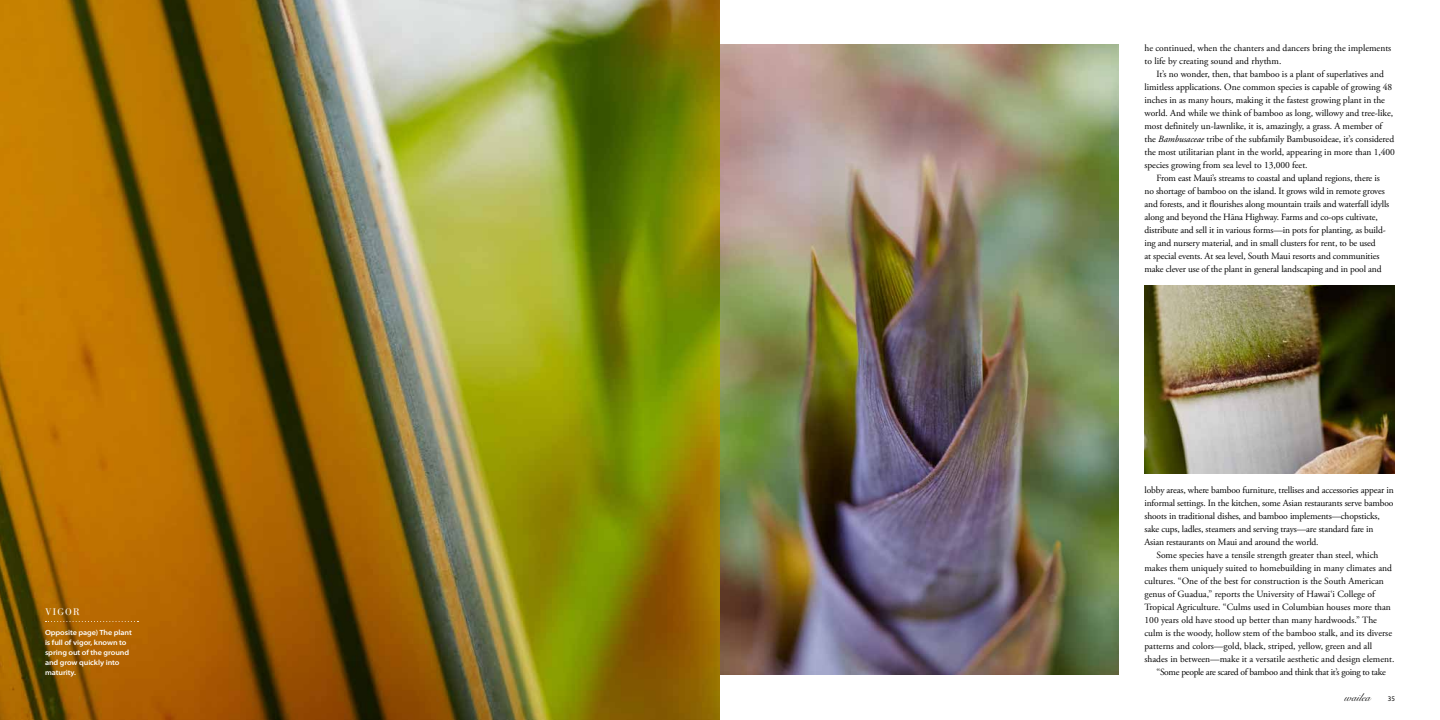
<style>
.page{position:relative;width:1440px;height:720px;background:#fff}
.page>*{position:absolute;margin:0;border:0;box-sizing:border-box;transform-origin:0 0}
.t1{font:11px "Snell Roundhand LT Std Scr";letter-spacing:.01em;color:#000}
.t2{font:10px "Bodoni Std";letter-spacing:.12em;color:#fff}
.t3{font:9.5px/13px "Adobe Garamond Pro";letter-spacing:-.005em;color:#000}
.t4{font:9.5px "Adobe Garamond Pro";letter-spacing:-.03em;color:#000}
.t5{font:600 semi-expanded 7.5px/10px "Myriad Pro";letter-spacing:-.01em;color:#fff}
.t6{font:7px "Myriad Pro";color:#000}
.s1{font-style:italic}
</style>
<div class="page">
<img style="left:0;top:0;width:720px;height:720px">
<img style="left:720px;top:44px;width:399px;height:631px">
<img style="left:1144px;top:285px;width:251px;height:189px">
<svg style="left:46px;top:621px;width:93px;height:1px"></svg>
<p class="t2" style="left:45px;top:606px;width:36px">VIGOR</p>
<p class="t5" style="left:45px;top:627px;width:88px">Opposite page) The plant is full of vigor, known to spring out of the ground and grow quickly into maturity.</p>
<p class="t3" style="left:1144px;top:42px;width:248px">he continued, when the chanters and dancers bring the implements to life by creating sound and rhythm.</p>
<p class="t3" style="left:1156px;top:68px;width:229px">It’s no wonder, then, that bamboo is a plant of superlatives and</p>
<p class="t3" style="left:1144px;top:81px;width:249px">limitless applications. One common species is capable of growing 48</p>
<p class="t3" style="left:1144px;top:94px;width:242px">inches in as many hours, making it the fastest growing plant in the</p>
<p class="t3" style="left:1144px;top:107px;width:250px">world. And while we think of bamboo as long, willowy and tree-like,</p>
<p class="t3" style="left:1144px;top:120px;width:239px">most definitely un-lawnlike, it is, amazingly, a grass. A member of</p>
<p class="t3" style="left:1144px;top:133px;width:251px">the <span class="s1">Bambusaceae</span> tribe of the subfamily Bambusoideae, it’s considered</p>
<p class="t3" style="left:1144px;top:146px;width:252px">the most utilitarian plant in the world, appearing in more than 1,400</p>
<p class="t3" style="left:1144px;top:159px;width:165px">species growing from sea level to 13,000 feet.</p>
<p class="t3" style="left:1156px;top:172px;width:225px">From east Maui’s streams to coastal and upland regions, there is</p>
<p class="t3" style="left:1144px;top:185px;width:242px">no shortage of bamboo on the island. It grows wild in remote groves</p>
<p class="t3" style="left:1144px;top:198px;width:246px">and forests, and it flourishes along mountain trails and waterfall idylls</p>
<p class="t3" style="left:1144px;top:211px;width:235px">along and beyond the Hāna Highway. Farms and co-ops cultivate,</p>
<p class="t3" style="left:1144px;top:224px;width:243px">distribute and sell it in various forms—in pots for planting, as build-</p>
<p class="t3" style="left:1144px;top:237px;width:233px">ing and nursery material, and in small clusters for rent, to be used</p>
<p class="t3" style="left:1144px;top:250px;width:236px">at special events. At sea level, South Maui resorts and communities</p>
<p class="t3" style="left:1144px;top:263px;width:239px">make clever use of the plant in general landscaping and in pool and</p>
<p class="t3" style="left:1144px;top:484px;width:251px">lobby areas, where bamboo furniture, trellises and accessories appear in</p>
<p class="t3" style="left:1144px;top:497px;width:251px">informal settings. In the kitchen, some Asian restaurants serve bamboo</p>
<p class="t3" style="left:1144px;top:510px;width:237px">shoots in traditional dishes, and bamboo implements—chopsticks,</p>
<p class="t3" style="left:1144px;top:523px;width:230px">sake cups, ladles, steamers and serving trays—are standard fare in</p>
<p class="t3" style="left:1144px;top:536px;width:176px">Asian restaurants on Maui and around the world.</p>
<p class="t3" style="left:1156px;top:549px;width:223px">Some species have a tensile strength greater than steel, which</p>
<p class="t3" style="left:1144px;top:562px;width:249px">makes them uniquely suited to homebuilding in many climates and</p>
<p class="t3" style="left:1144px;top:575px;width:241px">cultures. “One of the best for construction is the South American</p>
<p class="t3" style="left:1144px;top:588px;width:232px">genus of Guadua,” reports the University of Hawai‘i College of</p>
<p class="t3" style="left:1144px;top:601px;width:248px">Tropical Agriculture. “Culms used in Columbian houses more than</p>
<p class="t3" style="left:1144px;top:614px;width:234px">100 years old have stood up better than many hardwoods.” The</p>
<p class="t3" style="left:1144px;top:627px;width:249px">culm is the woody, hollow stem of the bamboo stalk, and its diverse</p>
<p class="t3" style="left:1144px;top:640px;width:229px">patterns and colors—gold, black, striped, yellow, green and all</p>
<p class="t3" style="left:1144px;top:653px;width:251px">shades in between—make it a versatile aesthetic and design element.</p>
<p class="t4" style="left:1156px;top:666px;width:231px">“Some people are scared of bamboo and think that it’s going to take</p>
<p class="t1" style="left:1344px;top:691px;width:28px">wailea</p>
<p class="t6" style="left:1388px;top:694px;width:9px">35</p>
</div>
